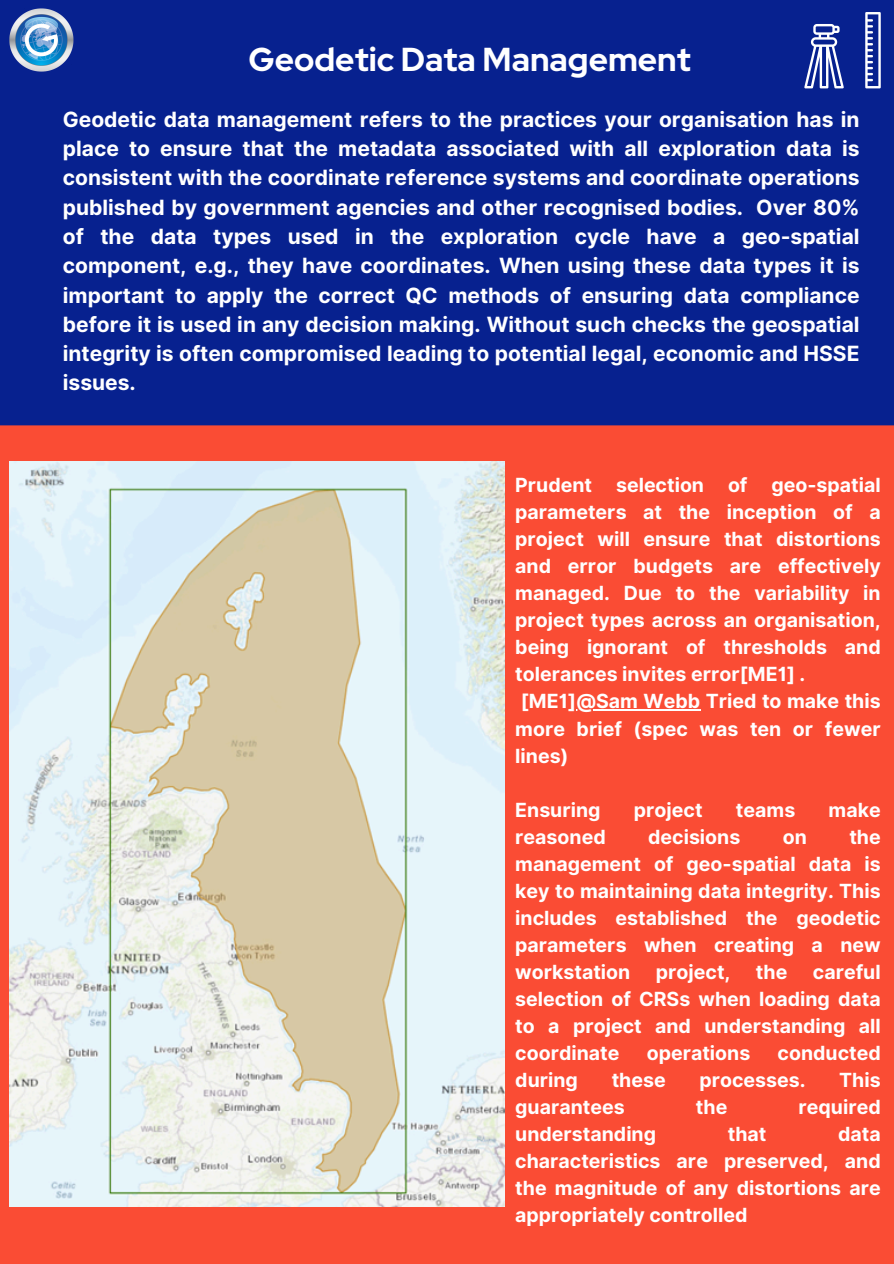
<style>
.page{position:relative;width:894px;height:1264px;background:#fff}
.page>*{position:absolute;margin:0;border:0;box-sizing:border-box;transform-origin:0 0}
.t1{font:700 33px "Red Hat Display";color:#fff}
.t2{font:700 21px/29.2px "Inter";color:#fff;text-align:justify}
.t3{font:700 19.5px/27px "Inter";color:#fff;text-align:justify}
</style>
<div class="page">
<div style="left:0;top:0;width:893px;height:425px;background:#07218f"></div>
<div style="left:0;top:425px;width:893px;height:838px;background:#fa4c34"></div>
<div style="left:645px;top:1062px;width:248px;height:201px;background:#fa4c34"></div>
<img style="left:10px;top:8px;width:63px;height:63px">
<img style="left:10px;top:461px;width:494px;height:745px">
<svg style="left:865px;top:12px;width:15px;height:76px"></svg>
<svg style="left:804px;top:24px;width:39px;height:64px"></svg>
<hr style="left:576px;top:709px;width:124px;height:1px;background:#fff">
<p class="t1" style="left:248px;top:38px;width:443px">Geodetic Data Management</p>
<p class="t2" style="left:63px;top:105px;width:798px">Geodetic data management refers to the practices your organisation has in place to ensure that the metadata associated with all exploration data is consistent with the coordinate reference systems and coordinate operations published by government agencies and other recognised bodies. Over 80% of the data types used in the exploration cycle have a geo-spatial component, e.g., they have coordinates. When using these data types it is important to apply the correct QC methods of ensuring data compliance before it is used in any decision making. Without such checks the geospatial integrity is often compromised leading to potential legal, economic and HSSE issues.</p>
<p class="t3" style="left:515px;top:472px;width:367px">Prudent selection of geo-spatial parameters at the inception of a project will ensure that distortions and error budgets are effectively managed. Due to the variability in project types across an organisation, being ignorant of thresholds and tolerances invites error[ME1] .</p>
<p class="t3" style="left:520px;top:688px;width:361px">[ME1]@Sam Webb Tried to make this</p>
<p class="t3" style="left:515px;top:715px;width:367px">more brief (spec was ten or fewer lines)</p>
<p class="t3" style="left:515px;top:796px;width:87px">Ensuring</p>
<p class="t3" style="left:633px;top:796px;width:70px">project</p>
<p class="t3" style="left:735px;top:796px;width:61px">teams</p>
<p class="t3" style="left:828px;top:796px;width:54px">make</p>
<p class="t3" style="left:515px;top:823px;width:92px">reasoned</p>
<p class="t3" style="left:648px;top:823px;width:94px">decisions</p>
<p class="t3" style="left:782px;top:823px;width:26px">on</p>
<p class="t3" style="left:849px;top:823px;width:33px">the</p>
<p class="t3" style="left:515px;top:850px;width:367px">management of geo-spatial data is key to maintaining data integrity. This includes established the geodetic parameters when creating a new workstation</p>
<p class="t3" style="left:655px;top:958px;width:76px">project,</p>
<p class="t3" style="left:755px;top:958px;width:33px">the</p>
<p class="t3" style="left:515px;top:958px;width:367px;text-indent:297px">careful selection of CRSs when loading data to a project and understanding all coordinate</p>
<p class="t3" style="left:646px;top:1039px;width:105px">operations</p>
<p class="t3" style="left:777px;top:1039px;width:105px">conducted</p>
<p class="t3" style="left:515px;top:1066px;width:64px">during</p>
<p class="t3" style="left:611px;top:1066px;width:55px">these</p>
<p class="t3" style="left:699px;top:1066px;width:108px">processes.</p>
<p class="t3" style="left:839px;top:1066px;width:43px">This</p>
<p class="t3" style="left:515px;top:1093px;width:111px">guarantees</p>
<p class="t3" style="left:695px;top:1093px;width:33px">the</p>
<p class="t3" style="left:798px;top:1093px;width:84px">required</p>
<p class="t3" style="left:515px;top:1120px;width:142px">understanding</p>
<p class="t3" style="left:727px;top:1120px;width:40px">that</p>
<p class="t3" style="left:515px;top:1120px;width:367px;text-indent:323px">data characteristics are preserved, and the magnitude of any distortions are appropriately controlled</p>
</div>
